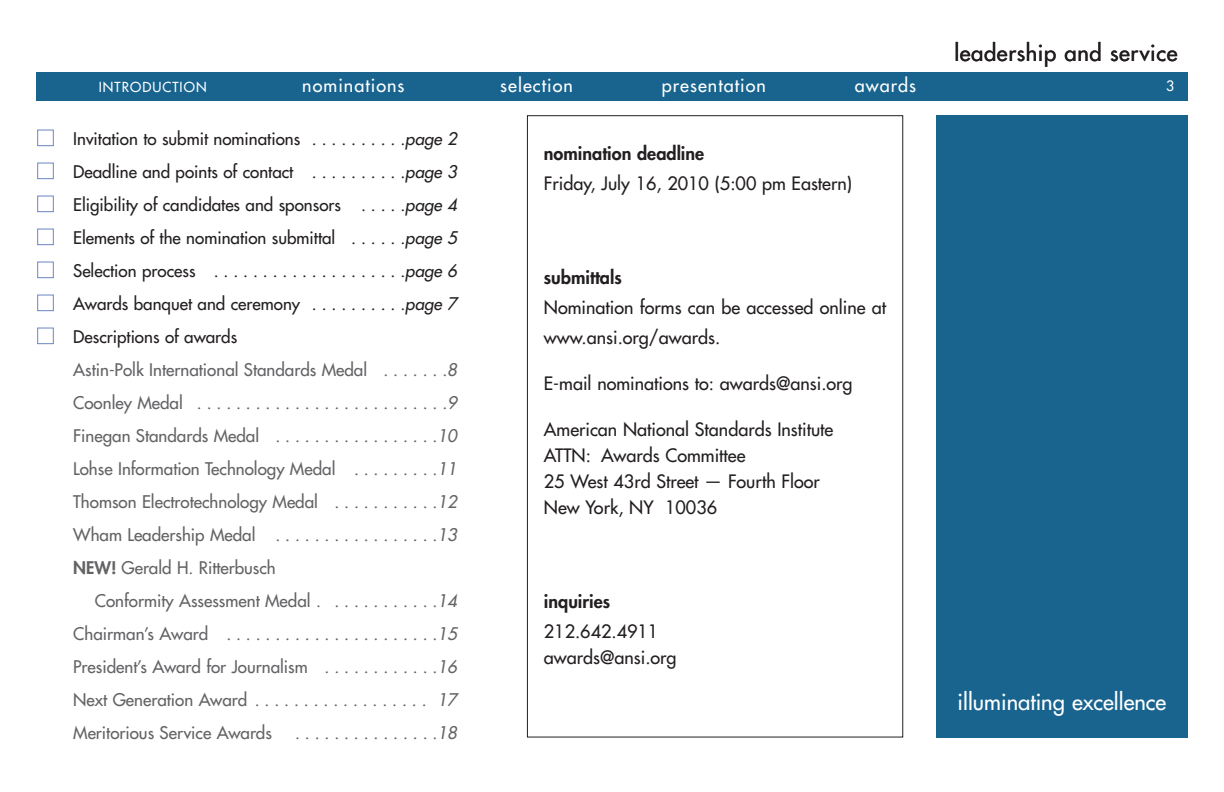
<style>
.page{position:relative;width:1224px;height:792px;background:#fff}
.page>*{position:absolute;margin:0;border:0;box-sizing:border-box;transform-origin:0 0}
.t1{font:22px "Futura";color:#fff}
.t2{font:22px "Futura";letter-spacing:.03em;color:#231f20}
.t3{font:18px/26px "Futura";color:#231f20}
.t4{font:18px "Futura";letter-spacing:.06em;color:#fff}
.t5{font:800 18px "Futura";color:#231f20}
.t6{font:17px/33px "Futura";color:#636366}
.t7{font:17px "Futura";color:#231f20}
.t8{font:14px "Futura";color:#fff}
.t9{font:13.6px "Futura";letter-spacing:.075em;color:#fff}
.s1{color:#fff}
.s2{font-style:italic}
.s3{color:#231f20}
.s4{font-weight:800}
</style>
<div class="page">
<div style="left:36px;top:72px;width:1151px;height:29px;background:#18648f"></div>
<div style="left:936px;top:115px;width:252px;height:623px;background:#18648f"></div>
<p class="t9" style="left:99px;top:80px;width:109px">INTRODUCTION</p>
<p class="t4" style="left:302px;top:76px;width:104px">nominations</p>
<p class="t4" style="left:500px;top:76px;width:74px">selection</p>
<p class="t4" style="left:662px;top:76px;width:106px">presentation</p>
<p class="t4" style="left:855px;top:76px;width:63px">awards</p>
<p class="t7" style="left:37px;top:131px;width:422px"><span class="s1">■</span> Invitation to submit nominations . . . . . . . . . .<span class="s2">page 2</span></p>
<p class="t7" style="left:37px;top:164px;width:422px"><span class="s1">■</span> Deadline and points of contact . . . . . . . . . .<span class="s2">page 3</span></p>
<p class="t7" style="left:37px;top:197px;width:422px"><span class="s1">■</span> Eligibility of candidates and sponsors . . . . .<span class="s2">page 4</span></p>
<p class="t7" style="left:37px;top:230px;width:422px"><span class="s1">■</span> Elements of the nomination submittal . . . . . .<span class="s2">page 5</span></p>
<p class="t7" style="left:37px;top:263px;width:422px"><span class="s1">■</span> Selectionprocess ....................<span class="s2">page6</span></p>
<p class="t7" style="left:37px;top:296px;width:422px"><span class="s1">■</span> Awards banquet and ceremony . . . . . . . . . .<span class="s2">page 7</span></p>
<p class="t6" style="left:73px;top:322px;width:385px;text-indent:-36px"><span class="s1">■</span> <span class="s3">Descriptions of awards<br></span>Astin-Polk International Standards Medal . . . . . . .<span class="s2">8<br></span>CoonleyMedal ..........................<span class="s2">9<br></span>Finegan Standards Medal . . . . . . . . . . . . . . . . .<span class="s2">10<br></span>Lohse Information Technology Medal . . . . . . . . .<span class="s2">11<br></span>Thomson Electrotechnology Medal . . . . . . . . . . .<span class="s2">12<br></span>WhamLeadershipMedal .................<span class="s2">13<br></span><span class="s4">NEW!</span> Gerald H. Ritterbusch</p>
<p class="t6" style="left:73px;top:586px;width:385px;text-align:justify;text-indent:22px">Conformity Assessment Medal . . . . . . . . . . . .<span class="s2">14<br></span>Chairman’sAward ......................<span class="s2">15<br></span>President’s Award for Journalism . . . . . . . . . . . .<span class="s2">16<br></span>NextGenerationAward .................. <span class="s2">17<br></span>Meritorious Service Awards</p>
<p class="t6" style="left:295px;top:718px;width:164px">...............<span class="s2">18</span></p>
<p class="t5" style="left:544px;top:145px;width:162px">nomination deadline</p>
<p class="t3" style="left:544px;top:171px;width:310px">Friday, July 16, 2010 (5:00 pm Eastern)</p>
<p class="t5" style="left:544px;top:269px;width:79px">submittals</p>
<p class="t3" style="left:544px;top:293px;width:344px;line-height:30px">Nomination forms can be accessed online at www.ansi.org/awards.</p>
<p class="t3" style="left:544px;top:371px;width:310px">E-mail nominations to: awards@ansi.org</p>
<p class="t3" style="left:544px;top:417px;width:291px">American National Standards Institute<br>ATTN: Awards Committee<br>25 West 43rd Street — Fourth Floor<br>New York, NY 10036</p>
<p class="t5" style="left:544px;top:593px;width:68px">inquiries</p>
<p class="t3" style="left:544px;top:619px;width:134px">212.642.4911 awards@ansi.org</p>
<p class="t2" style="left:954px;top:42px;width:225px">leadership and service</p>
<p class="t8" style="left:1166px;top:78px;width:10px">3</p>
<p class="t1" style="left:958px;top:691px;width:210px">illuminating excellence</p>
</div>
